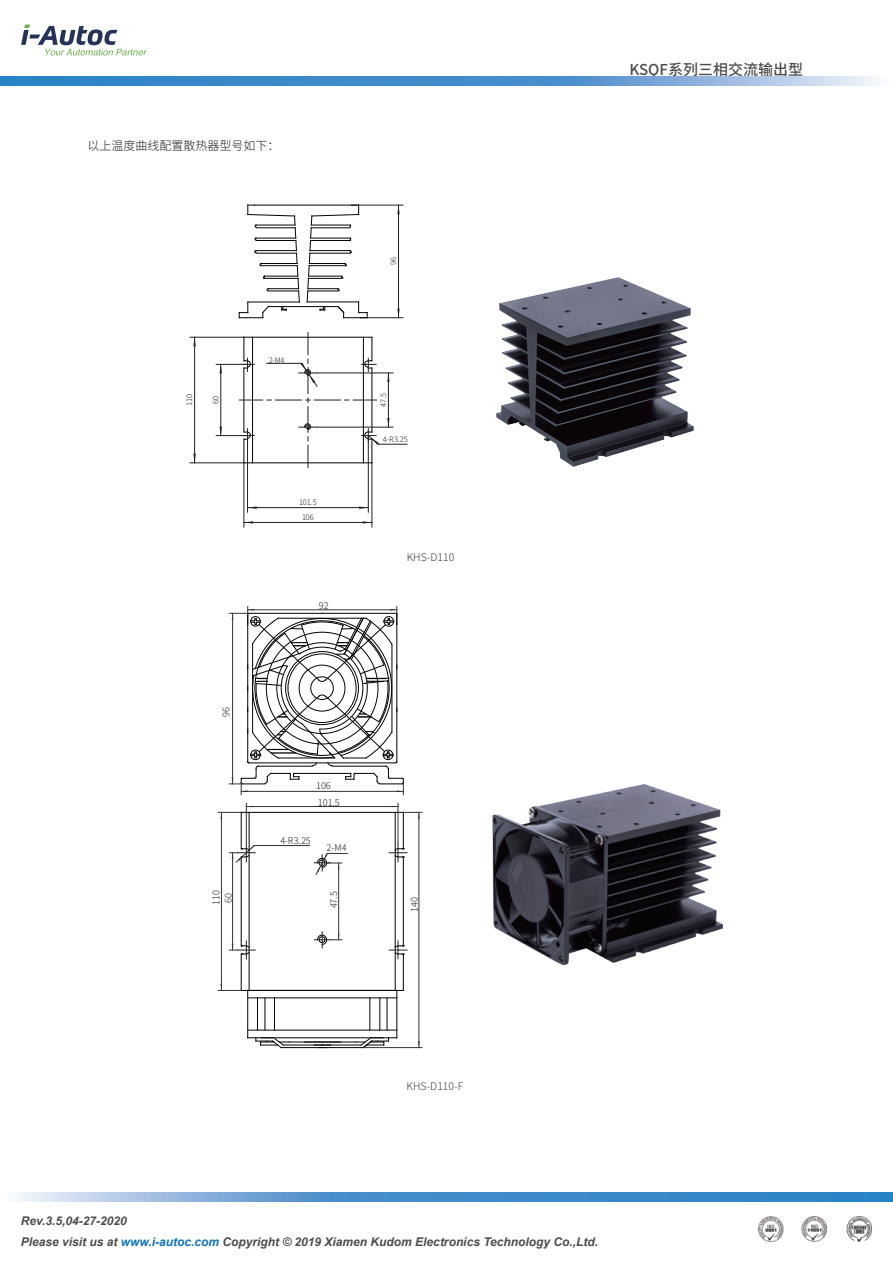
<style>
.page{position:relative;width:893px;height:1263px;background:#fff}
.page>*{position:absolute;margin:0;border:0;box-sizing:border-box;transform-origin:0 0}
.t1{font:500 15px "Source Han Sans CN";color:#4b4c4d}
.t2{font:italic 700 12px/21px "Arial";color:#4b4c4d}
.t3{font:300 12px "Source Han Sans CN";color:#231f20}
.t4{font:300 10.5px "Source Han Sans CN";color:#3e3e3f}
.t5{font:300 9.15px "Source Han Sans CN";color:#231f20}
.t6{font:300 7.5px "Source Han Sans CN";letter-spacing:-.03em;color:#231f20}
.s1{color:#1074bc}
</style>
<div class="page">
<svg style="left:21px;top:24px;width:126px;height:32px"></svg>
<img style="left:759px;top:1216px;width:113px;height:26px">
<svg style="left:18px;top:1192px;width:875px;height:9px;background:#5c9ad1"></svg>
<svg style="left:0;top:77px;width:876px;height:8px;background:#5c9ad1"></svg>
<img style="left:492px;top:784px;width:231px;height:182px">
<img style="left:496px;top:277px;width:198px;height:190px">
<hr style="left:255px;top:205px;width:97px;height:1px;background:#030303">
<hr style="left:283px;top:306px;width:41px;height:1px;background:#030303">
<hr style="left:398px;top:205px;width:1px;height:113px;background:#231f20">
<hr style="left:352px;top:205px;width:51px;height:1px;background:#231f20">
<hr style="left:360px;top:317px;width:43px;height:1px;background:#231f20">
<hr style="left:194px;top:337px;width:1px;height:126px;background:#231f20">
<svg style="left:193px;top:338px;width:3px;height:8px"></svg>
<svg style="left:193px;top:454px;width:3px;height:9px"></svg>
<hr style="left:190px;top:337px;width:54px;height:1px;background:#231f20">
<hr style="left:190px;top:463px;width:54px;height:1px;background:#231f20">
<hr style="left:221px;top:364px;width:1px;height:72px;background:#231f20">
<svg style="left:220px;top:365px;width:2px;height:8px"></svg>
<svg style="left:220px;top:426px;width:2px;height:9px"></svg>
<hr style="left:216px;top:364px;width:32px;height:1px;background:#231f20">
<hr style="left:216px;top:435px;width:32px;height:1px;background:#231f20">
<hr style="left:244px;top:522px;width:128px;height:1px;background:#231f20">
<hr style="left:244px;top:463px;width:1px;height:64px;background:#231f20">
<hr style="left:372px;top:463px;width:1px;height:64px;background:#231f20">
<hr style="left:248px;top:507px;width:120px;height:1px;background:#231f20">
<svg style="left:248px;top:506px;width:9px;height:3px"></svg>
<svg style="left:359px;top:506px;width:9px;height:3px"></svg>
<hr style="left:247px;top:436px;width:1px;height:76px;background:#231f20">
<hr style="left:368px;top:436px;width:1px;height:76px;background:#231f20">
<svg style="left:239px;top:333px;width:168px;height:134px"></svg>
<svg style="left:239px;top:205px;width:61px;height:113px"></svg>
<svg style="left:307px;top:205px;width:61px;height:113px"></svg>
<svg style="left:229px;top:606px;width:175px;height:189px"></svg>
<hr style="left:403px;top:954px;width:1px;height:36px;background:#030303">
<hr style="left:403px;top:812px;width:1px;height:37px;background:#030303">
<hr style="left:403px;top:857px;width:1px;height:89px;background:#030303">
<hr style="left:241px;top:857px;width:1px;height:89px;background:#030303">
<hr style="left:395px;top:812px;width:1px;height:178px;background:#030303">
<hr style="left:241px;top:954px;width:1px;height:36px;background:#030303">
<hr style="left:249px;top:812px;width:1px;height:178px;background:#030303">
<hr style="left:241px;top:812px;width:1px;height:37px;background:#030303">
<svg style="left:389px;top:844px;width:18px;height:18px"></svg>
<svg style="left:389px;top:941px;width:18px;height:18px"></svg>
<hr style="left:254px;top:845px;width:55px;height:1px;background:#343434">
<hr style="left:338px;top:863px;width:1px;height:77px;background:#343434">
<svg style="left:314px;top:932px;width:28px;height:16px"></svg>
<svg style="left:314px;top:853px;width:33px;height:22px"></svg>
<hr style="left:241px;top:812px;width:162px;height:1px;background:#030303">
<hr style="left:241px;top:990px;width:162px;height:1px;background:#030303">
<hr style="left:232px;top:853px;width:1px;height:97px;background:#343434">
<svg style="left:229px;top:844px;width:26px;height:18px"></svg>
<svg style="left:229px;top:941px;width:26px;height:18px"></svg>
<hr style="left:221px;top:812px;width:1px;height:178px;background:#343434">
<svg style="left:218px;top:984px;width:23px;height:7px"></svg>
<hr style="left:246px;top:806px;width:152px;height:1px;background:#343434">
<svg style="left:218px;top:806px;width:35px;height:13px"></svg>
<hr style="left:246px;top:803px;width:1px;height:41px;background:#343434">
<hr style="left:398px;top:803px;width:1px;height:41px;background:#343434">
<hr style="left:396px;top:990px;width:1px;height:48px;background:#030303">
<hr style="left:248px;top:1037px;width:149px;height:1px;background:#030303">
<hr style="left:247px;top:990px;width:1px;height:48px;background:#030303">
<hr style="left:248px;top:997px;width:149px;height:1px;background:#030303">
<hr style="left:248px;top:1030px;width:149px;height:1px;background:#030303">
<hr style="left:387px;top:998px;width:1px;height:32px;background:#030303">
<hr style="left:369px;top:998px;width:1px;height:32px;background:#030303">
<hr style="left:274px;top:998px;width:1px;height:32px;background:#030303">
<hr style="left:257px;top:998px;width:1px;height:32px;background:#030303">
<hr style="left:265px;top:998px;width:1px;height:32px;background:#030303">
<hr style="left:281px;top:1047px;width:45px;height:1px;background:#030303">
<hr style="left:318px;top:1047px;width:45px;height:1px;background:#030303">
<hr style="left:283px;top:1045px;width:31px;height:1px;background:#030303">
<hr style="left:330px;top:1045px;width:31px;height:1px;background:#030303">
<hr style="left:289px;top:1041px;width:52px;height:1px;background:#030303">
<svg style="left:314px;top:1045px;width:17px;height:1px"></svg>
<hr style="left:304px;top:1041px;width:52px;height:1px;background:#030303">
<hr style="left:379px;top:998px;width:1px;height:32px;background:#030303">
<svg style="left:255px;top:1037px;width:34px;height:12px"></svg>
<svg style="left:356px;top:1037px;width:33px;height:12px"></svg>
<hr style="left:419px;top:812px;width:1px;height:235px;background:#343434">
<svg style="left:418px;top:1041px;width:2px;height:6px"></svg>
<svg style="left:392px;top:806px;width:30px;height:13px"></svg>
<hr style="left:363px;top:1047px;width:59px;height:1px;background:#343434">
<p class="t3" style="left:88px;top:139px;width:193px">以上温度曲线配置散热器型号如下：</p>
<p class="t6" style="left:185px;top:406px;width:13px;rotate:-90deg">110</p>
<p class="t6" style="left:211px;top:404px;width:9px;rotate:-90deg">60</p>
<p class="t5" style="left:221px;top:717px;width:11px;rotate:-90deg">96</p>
<p class="t6" style="left:269px;top:356px;width:17px">2-M4</p>
<p class="t6" style="left:299px;top:498px;width:19px">101.5</p>
<p class="t6" style="left:302px;top:513px;width:13px">106</p>
<p class="t5" style="left:319px;top:600px;width:11px">92</p>
<p class="t6" style="left:389px;top:265px;width:9px;rotate:-90deg">96</p>
<p class="t6" style="left:379px;top:407px;width:15px;rotate:-90deg">47.5</p>
<p class="t6" style="left:383px;top:435px;width:26px">4-R3.25</p>
<p class="t4" style="left:407px;top:551px;width:49px">KHS-D110</p>
<p class="t5" style="left:316px;top:780px;width:16px">106</p>
<p class="t5" style="left:318px;top:797px;width:23px">101.5</p>
<p class="t5" style="left:280px;top:836px;width:32px">4-R3.25</p>
<p class="t5" style="left:327px;top:843px;width:22px">2-M4</p>
<p class="t5" style="left:211px;top:905px;width:16px;rotate:-90deg">110</p>
<p class="t5" style="left:223px;top:903px;width:11px;rotate:-90deg">60</p>
<p class="t5" style="left:329px;top:908px;width:19px;rotate:-90deg">47.5</p>
<p class="t5" style="left:409px;top:912px;width:16px;rotate:-90deg">140</p>
<p class="t1" style="left:629px;top:61px;width:175px">KSQF系列三相交流输出型</p>
<p class="t4" style="left:407px;top:1080px;width:58px">KHS-D110-F</p>
<p class="t2" style="left:21px;top:1210px;width:579px">Rev.3.5,04-27-2020<br>Please visit us at <span class="s1">www.i-autoc.com</span> Copyright © 2019 Xiamen Kudom Electronics Technology Co.,Ltd.</p>
</div>
